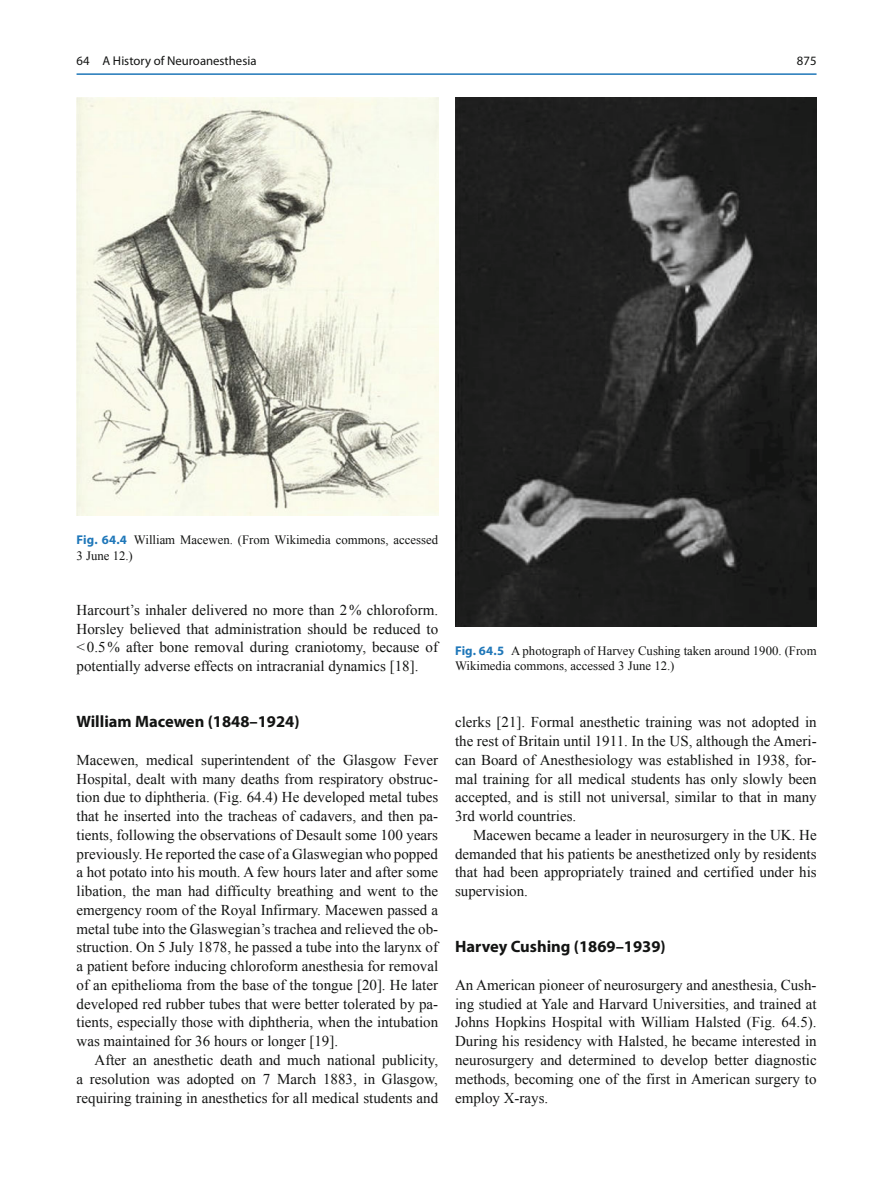
<style>
.page{position:relative;width:893px;height:1187px;background:#fff}
.page>*{position:absolute;margin:0;border:0;box-sizing:border-box;transform-origin:0 0}
.t1{font:700 16.5px "Myriad Pro";color:#131413}
.t2{font:15px/18.8px "Flfcvc Mkqnnl Vlgssw Ttvdvm Times New Roman";color:#131413;text-align:justify}
.t3{font:12.75px/15px "Flfcvc Mkqnnl Vlgssw Ttvdvm Times New Roman";color:#131413}
.t4{font:12.75px "Myriad Pro";color:#131413}
.s1{font-family:"Myriad Pro";font-weight:700;color:#1f77b9}
</style>
<div class="page">
<hr style="left:77px;top:73px;width:739px;height:2px;background:#1f77b9">
<img style="left:77px;top:97px;width:361px;height:418px">
<img style="left:455px;top:97px;width:361px;height:529px">
<p class="t4" style="left:77px;top:56px;width:181px">64 A History of Neuroanesthesia</p>
<p class="t4" style="left:797px;top:56px;width:21px">875</p>
<p class="t3" style="left:77px;top:532px;width:363px"><span class="s1">Fig. 64.4</span> William Macewen. (From Wikimedia commons, accessed<br>3 June 12.)</p>
<p class="t2" style="left:77px;top:600px;width:363px">Harcourt’s inhaler delivered no more than 2 % chloroform.<br>Horsley believed that administration should be reduced to &lt; 0.5 % after bone removal during craniotomy, because of potentially adverse effects on intracranial dynamics [ 18 ].</p>
<p class="t3" style="left:455px;top:643px;width:363px"><span class="s1">Fig. 64.5</span> A photograph of Harvey Cushing taken around 1900. (From<br>Wikimedia commons, accessed 3 June 12.)</p>
<p class="t1" style="left:77px;top:715px;width:225px">William Macewen (1848–1924)</p>
<p class="t2" style="left:77px;top:750px;width:363px">Macewen, medical superintendent of the Glasgow Fever Hospital, dealt with many deaths from respiratory obstruc&shy;tion due to diphtheria. (Fig. 64.4 ) He developed metal tubes that he inserted into the tracheas of cadavers, and then pa&shy;tients, following the observations of Desault some 100 years previously. He reported the case of a Glaswegian who popped a hot potato into his mouth. A few hours later and after some libation, the man had difficulty breathing and went to the emergency room of the Royal Infirmary. Macewen passed a metal tube into the Glaswegian’s trachea and relieved the ob&shy;struction. On 5 July 1878, he passed a tube into the larynx of a patient before inducing chloroform anesthesia for removal of an epithelioma from the base of the tongue [ 20 ]. He later developed red rubber tubes that were better tolerated by pa&shy;tients, especially those with diphtheria, when the intubation was maintained for 36 hours or longer [ 19 ].</p>
<p class="t2" style="left:77px;top:1050px;width:363px;text-indent:18px">After an anesthetic death and much national publicity, a resolution was adopted on 7 March 1883, in Glasgow, requiring training in anesthetics for all medical students and</p>
<p class="t2" style="left:455px;top:712px;width:363px">clerks [ 21 ]. Formal anesthetic training was not adopted in the rest of Britain until 1911. In the US, although the Ameri&shy;can Board of Anesthesiology was established in 1938, for&shy;mal training for all medical students has only slowly been accepted, and is still not universal, similar to that in many 3rd world countries.</p>
<p class="t2" style="left:455px;top:825px;width:363px;text-indent:18px">Macewen became a leader in neurosurgery in the UK. He demanded that his patients be anesthetized only by residents that had been appropriately trained and certified under his supervision.</p>
<p class="t1" style="left:455px;top:940px;width:212px">Harvey Cushing (1869–1939)</p>
<p class="t2" style="left:455px;top:975px;width:363px">An American pioneer of neurosurgery and anesthesia, Cush&shy;ing studied at Yale and Harvard Universities, and trained at Johns Hopkins Hospital with William Halsted (Fig. 64.5 ).<br>During his residency with Halsted, he became interested in neurosurgery and determined to develop better diagnostic methods, becoming one of the first in American surgery to employ X-rays.</p>
</div>
